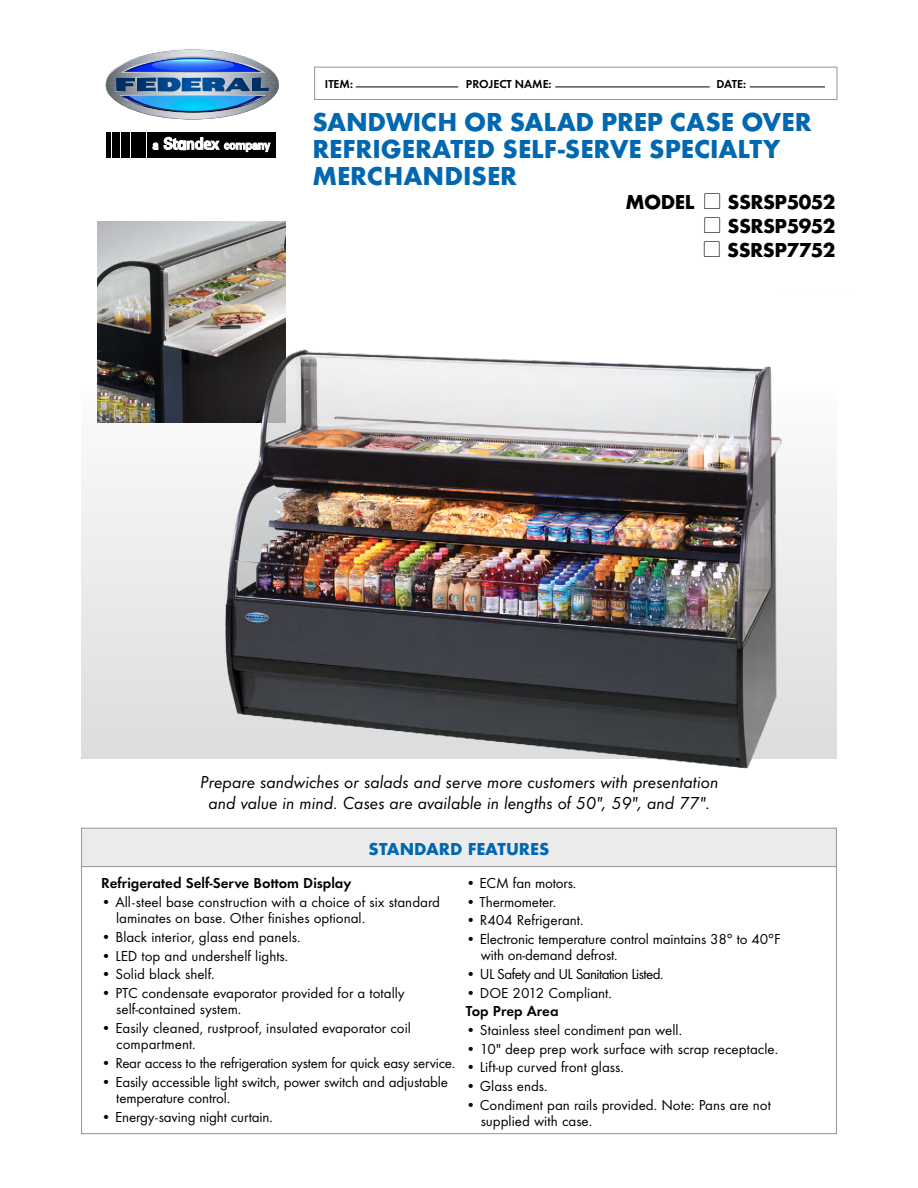
<style>
.page{position:relative;width:918px;height:1188px;background:#fff}
.page>*{position:absolute;margin:0;border:0;box-sizing:border-box;transform-origin:0 0}
.t1{font:700 27px "Futura T";color:#0067b1}
.t2{font:700 21px/24px "Futura T";letter-spacing:-.025em;color:#000;text-align:justify}
.t3{font:italic 18px/21px "Futura T";color:#000;text-align:center}
.t4{font:700 18px "Futura T";color:#0067b1}
.t5{font:15px/16.5px "Futura T";color:#000}
.t6{font:15px "Futura T";letter-spacing:-.02em;color:#000}
.t7{font:600 15px "Futura T";color:#000}
.t8{font:15px "Futura T";letter-spacing:-.04em;color:#000}
.t9{font:600 12px "Futura T";color:#000}
.s1{font-family:"Carta";font-weight:400;font-size:19.5px}
</style>
<div class="page">
<div style="left:148px;top:132px;width:128px;height:26px;background:#000"></div>
<div style="left:131px;top:132px;width:15px;height:26px;background:#000"></div>
<div style="left:121px;top:132px;width:9px;height:26px;background:#000"></div>
<div style="left:113px;top:132px;width:7px;height:26px;background:#000"></div>
<hr style="left:107px;top:132px;width:4px;height:26px;background:#000">
<svg style="left:152px;top:137px;width:119px;height:15px"></svg>
<div style="left:82px;top:828px;width:755px;height:38px;background:#ebebec"></div>
<hr style="left:82px;top:866px;width:755px;height:1px;background:#939598">
<div style="left:81px;top:376px;width:756px;height:383px;background:linear-gradient(to bottom,#fdfdfd,#dbdcdd)"></div>
<svg style="left:105px;top:50px;width:174px;height:70px"></svg>
<div style="left:314px;top:67px;width:523px;height:33px;border:1px solid #939598"></div>
<hr style="left:356px;top:87px;width:102px;height:1px;background:#000">
<hr style="left:555px;top:87px;width:155px;height:1px;background:#000">
<hr style="left:750px;top:87px;width:75px;height:1px;background:#000">
<img style="left:97px;top:221px;width:189px;height:202px">
<img style="left:162px;top:291px;width:675px;height:478px">
<p class="t9" style="left:325px;top:76px;width:30px">ITEM:</p>
<p class="t9" style="left:466px;top:76px;width:87px">PROJECT NAME:</p>
<p class="t9" style="left:716px;top:76px;width:31px">DATE:</p>
<h1 class="t1" style="left:312px;top:106px;width:36px">SAND</h1>
<h1 class="t1" style="left:386px;top:106px;width:301px">WICH OR SALAD PREP CASE</h1>
<h1 class="t1" style="left:741px;top:106px;width:56px">OVER</h1>
<h1 class="t1" style="left:312px;top:133px;width:106px">REFRIGERATED</h1>
<h1 class="t1" style="left:503px;top:133px;width:279px">SELF-SERVE SPECIALTY</h1>
<h1 class="t1" style="left:312px;top:160px;width:112px">MERCHAND</h1>
<h1 class="t1" style="left:463px;top:160px;width:25px">ISER</h1>
<h2 class="t2" style="left:704px;top:189px;width:133px;text-indent:-79px">MODEL <span class="s1">l</span> SSRSP5052 <span class="s1">l</span> SSRSP5952 <span class="s1">l</span> SSRSP7752</h2>
<p class="t3" style="left:200px;top:771px;width:520px">Prepare sandwiches or salads and serve more customers with presentation and value in mind. Cases are available in lengths of 50", 59", and 77".</p>
<p class="t4" style="left:369px;top:838px;width:182px">STANDARD FEATURES</p>
<p class="t5" style="left:466px;top:875px;width:112px">• ECM fan motors.</p>
<p class="t5" style="left:466px;top:893px;width:92px">• Thermometer.</p>
<p class="t5" style="left:466px;top:912px;width:119px">• R404 Refrigerant.</p>
<p class="t5" style="left:481px;top:931px;width:301px;text-indent:-15px">• Electronic temperature control maintains 38° to 40°F with on-demand defrost.</p>
<p class="t8" style="left:466px;top:965px;width:199px">• UL Safety and UL Sanitation Listed.</p>
<p class="t5" style="left:466px;top:984px;width:148px">• DOE 2012 Compliant.</p>
<p class="t7" style="left:466px;top:1003px;width:94px">Top Prep Area</p>
<p class="t5" style="left:466px;top:1022px;width:218px">• Stainless steel condiment pan well.</p>
<p class="t5" style="left:466px;top:1040px;width:314px">• 10" deep prep work surface with scrap receptacle.</p>
<p class="t5" style="left:466px;top:1059px;width:160px">• Lift-up curved front glass.</p>
<p class="t5" style="left:466px;top:1078px;width:83px">• Glass ends.</p>
<p class="t5" style="left:481px;top:1096px;width:292px;text-indent:-15px">• Condiment pan rails provided. Note: Pans are not supplied with case.</p>
<p class="t7" style="left:101px;top:874px;width:252px">Refrigerated Self-Serve Bottom Display</p>
<p class="t5" style="left:116px;top:893px;width:325px;text-indent:-15px">• All-steel base construction with a choice of six standard laminates on base. Other finishes optional.</p>
<p class="t5" style="left:101px;top:928px;width:201px">• Black interior, glass end panels.</p>
<p class="t5" style="left:101px;top:947px;width:188px">• LED top and undershelf lights.</p>
<p class="t5" style="left:101px;top:966px;width:115px">• Solid black shelf.</p>
<p class="t5" style="left:116px;top:984px;width:290px;text-indent:-15px">• PTC condensate evaporator provided for a totally self-contained system.</p>
<p class="t5" style="left:116px;top:1020px;width:296px;text-indent:-15px">• Easily cleaned, rustproof, insulated evaporator coil compartment.</p>
<p class="t6" style="left:101px;top:1054px;width:355px">• Rear access to the refrigeration system for quick easy service.</p>
<p class="t5" style="left:116px;top:1073px;width:333px;text-indent:-15px">• Easily accessible light switch, power switch and adjustable temperature control.</p>
<p class="t5" style="left:101px;top:1109px;width:173px">• Energy-saving night curtain.</p>
</div>
